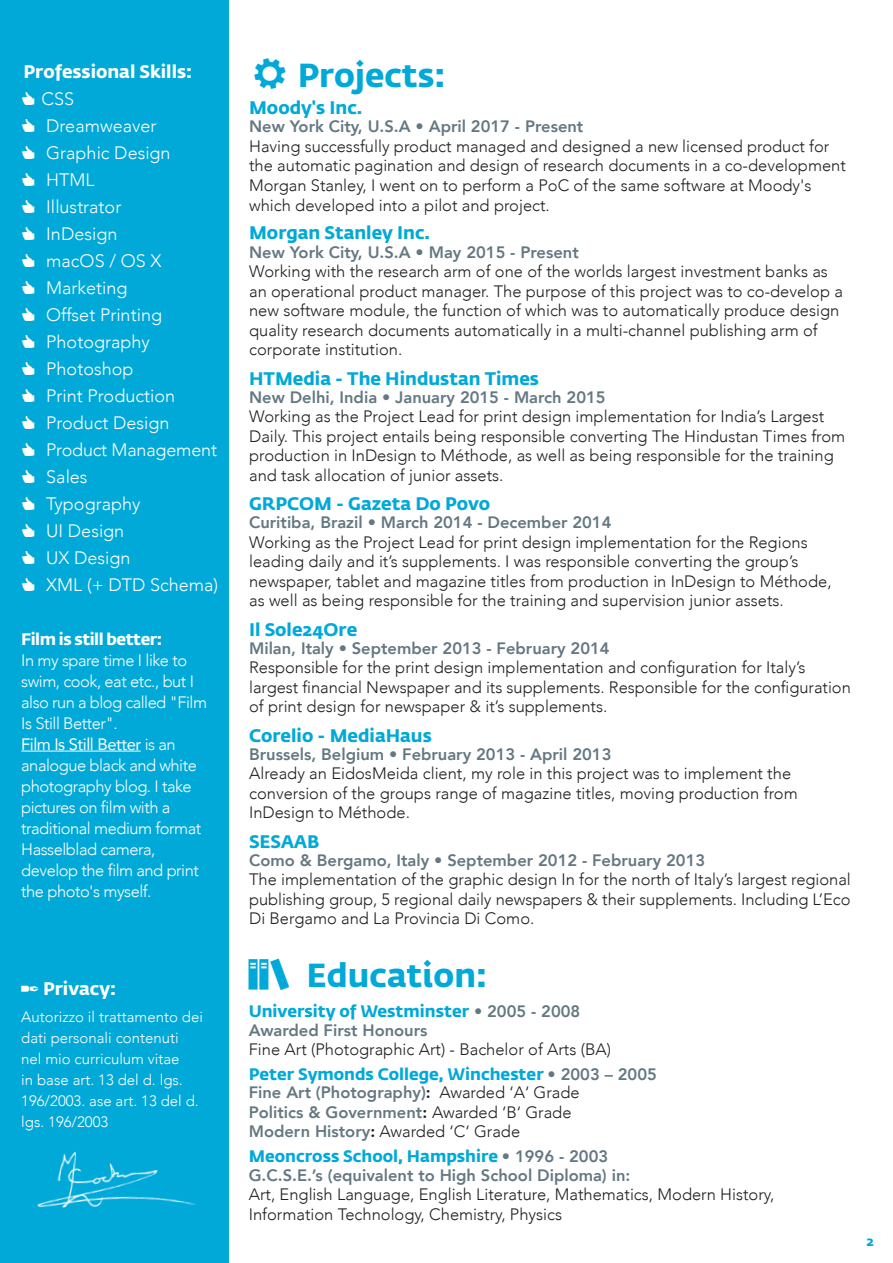
<style>
.page{position:relative;width:893px;height:1263px;background:#fff}
.page>*{position:absolute;margin:0;border:0;box-sizing:border-box;transform-origin:0 0}
.t1{font:700 33px "Fedra Sans Std";color:#00a9d8}
.t2{font:300 18px/27px "Avenir";color:#fff}
.t3{font:700 18px "Fedra Sans Std";color:#00a9d8}
.t4{font:700 18px "Fedra Sans Std";color:#fff}
.t5{font:300 16.5px/19.5px "Avenir";color:#231f20}
.t6{font:800 16.5px/19.5px "Avenir";color:#647882}
.t7{font:300 16.5px/21px "Avenir";letter-spacing:-.03em;color:#fff}
.t8{font:700 16.5px "Fedra Sans Std";color:#00a9d8}
.t9{font:700 16.5px "Fedra Sans Std";letter-spacing:-.03em;color:#fff}
.t10{font:300 15px/21px "Avenir";color:#fff}
.t11{font:700 13.5px "Fedra Sans Std";color:#00a9d8}
.s1{font-weight:400}
.s2{font-family:"Avenir";font-weight:800;color:#647882}
.s3{color:#231f20}
.s4{font-weight:300;color:#231f20}
</style>
<div class="page">
<div style="left:0;top:0;width:229px;height:1263px;background:#00a9d8"></div>
<img style="left:37px;top:1151px;width:159px;height:57px">
<hr style="left:21px;top:751px;width:120px;height:1px;background:#fff">
<p class="t4" style="left:24px;top:60px;width:170px">Professional Skills:</p>
<p class="t2" style="left:42px;top:85px;width:178px">CSS<br>Dreamweaver<br>Graphic Design<br>HTML<br>Illustrator<br>InDesign<br>macOS / OS X<br>Marketing<br>Offset Printing<br>Photography<br>Photoshop<br>Print Production<br>Product Design<br>Product Management<br>Sales<br>Typography<br>UI Design<br>UX Design<br>XML (+ DTD Schema)</p>
<p class="t9" style="left:21px;top:628px;width:143px">Film is still better:</p>
<p class="t7" style="left:21px;top:650px;width:187px">In my spare time I like to swim, cook, eat etc., but I also run a blog called "Film<br>Is Still Better".<br><span class="s1">Film Is Still Better</span> is an analogue black and white photography blog. I take pictures on film with a traditional medium format<br>Hasselblad camera, develop the film and print the photo's myself.</p>
<p class="t4" style="left:21px;top:977px;width:96px">✒ Privacy:</p>
<p class="t10" style="left:21px;top:1006px;width:183px">Autorizzo il trattamento dei dati personali contenuti<br>nel mio curriculum vitae<br>in base art. 13 del d. lgs.<br>196/2003. ase art. 13 del d. lgs. 196/2003</p>
<h1 class="t1" style="left:298px;top:54px;width:149px">Projects:</h1>
<p class="t3" style="left:249px;top:96px;width:115px">Moody's Inc.</p>
<p class="t6" style="left:249px;top:117px;width:336px">New York City, U.S.A • April 2017 - Present</p>
<p class="t5" style="left:249px;top:136px;width:598px">Having successfully product managed and designed a new licensed product for the automatic pagination and design of research documents in a co-development Morgan Stanley, I went on to perform a PoC of the same software at Moody's which developed into a pilot and project.</p>
<p class="t3" style="left:249px;top:222px;width:182px">Morgan Stanley Inc.</p>
<p class="t6" style="left:249px;top:242px;width:331px">New York City, U.S.A • May 2015 - Present</p>
<p class="t5" style="left:249px;top:262px;width:595px">Working with the research arm of one of the worlds largest investment banks as an operational product manager. The purpose of this project was to co-develop a new software module, the function of which was to automatically produce design quality research documents automatically in a multi-channel publishing arm of corporate institution.</p>
<p class="t3" style="left:249px;top:367px;width:291px">HTMedia - The Hindustan Times</p>
<p class="t6" style="left:249px;top:387px;width:358px">New Delhi, India • January 2015 - March 2015</p>
<p class="t5" style="left:249px;top:407px;width:598px">Working as the Project Lead for print design implementation for India’s Largest Daily. This project entails being responsible converting The Hindustan Times from production in InDesign to Méthode, as well as being responsible for the training and task allocation of junior assets.</p>
<p class="t3" style="left:249px;top:492px;width:243px">GRPCOM - Gazeta Do Povo</p>
<p class="t6" style="left:249px;top:513px;width:364px">Curitiba, Brazil • March 2014 - December 2014</p>
<p class="t5" style="left:249px;top:532px;width:584px">Working as the Project Lead for print design implementation for the Regions leading daily and it’s supplements. I was responsible converting the group’s newspaper, tablet and magazine titles from production in InDesign to Méthode, as well as being responsible for the training and supervision junior assets.</p>
<p class="t3" style="left:249px;top:618px;width:110px">Il Sole24Ore</p>
<p class="t6" style="left:249px;top:638px;width:362px">Milan, Italy • September 2013 - February 2014</p>
<p class="t5" style="left:249px;top:658px;width:603px">Responsible for the print design implementation and configuration for Italy’s largest financial Newspaper and its supplements. Responsible for the configuration of print design for newspaper &amp; it’s supplements.</p>
<p class="t3" style="left:249px;top:724px;width:184px">Corelio - MediaHaus</p>
<p class="t6" style="left:249px;top:744px;width:364px">Brussels, Belgium • February 2013 - April 2013</p>
<p class="t5" style="left:249px;top:764px;width:550px">Already an EidosMeida client, my role in this project was to implement the conversion of the groups range of magazine titles, moving production from<br>InDesign to Méthode.</p>
<p class="t3" style="left:249px;top:830px;width:72px">SESAAB</p>
<p class="t6" style="left:249px;top:850px;width:458px">Como &amp; Bergamo, Italy • September 2012 - February 2013</p>
<p class="t5" style="left:249px;top:870px;width:603px;text-align:justify">The implementation of the graphic design In for the north of Italy’s largest regional publishing group, 5 regional daily newspapers &amp; their supplements. Including L’Eco Di Bergamo and La Provincia Di Como.</p>
<h1 class="t1" style="left:307px;top:954px;width:182px">Education:</h1>
<p class="t8" style="left:249px;top:1001px;width:333px">University of Westminster <span class="s2">• 2005 - 2008</span></p>
<p class="t6" style="left:249px;top:1020px;width:180px">Awarded First Honours</p>
<p class="t5" style="left:249px;top:1040px;width:364px">Fine Art (Photographic Art) - Bachelor of Arts (BA)</p>
<p class="t8" style="left:249px;top:1063px;width:410px">Peter Symonds College, Winchester <span class="s2">• 2003 – 2005</span></p>
<p class="t6" style="left:249px;top:1083px;width:332px">Fine Art (Photography)<span class="s3">:</span> <span class="s4">Awarded ‘A‘ Grade<br></span>Politics &amp; Government<span class="s3">:</span> <span class="s4">Awarded ‘B‘ Grade<br></span>Modern History<span class="s3">:</span> <span class="s4">Awarded ‘C‘ Grade</span></p>
<p class="t8" style="left:249px;top:1146px;width:361px">Meoncross School, Hampshire <span class="s2">• 1996 - 2003</span></p>
<p class="t6" style="left:249px;top:1165px;width:383px">G.C.S.E.’s (equivalent to High School Diploma) in:</p>
<p class="t5" style="left:249px;top:1185px;width:527px">Art, English Language, English Literature, Mathematics, Modern History,<br>Information Technology, Chemistry, Physics</p>
<p class="t11" style="left:866px;top:1232px;width:9px">2</p>
</div>
